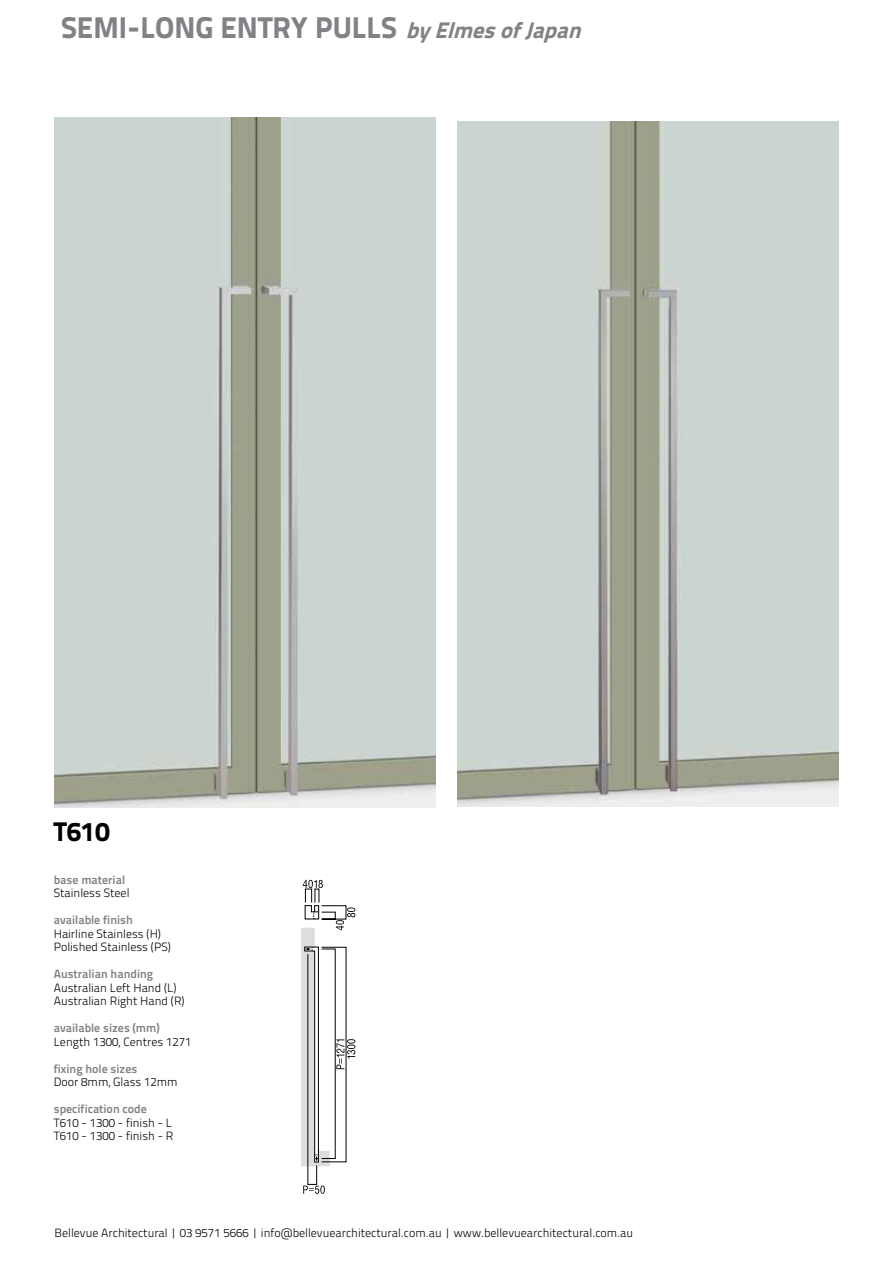
<style>
.page{position:relative;width:893px;height:1263px;background:#fff}
.page>*{position:absolute;margin:0;border:0;box-sizing:border-box;transform-origin:0 0}
.t1{font:30px "Titillium Text 25 L 999 wt";color:#808285}
.t2{font:27px "Titillium Text 25 L 999 wt";color:#000}
.t3{font:12px/13.5px "Titillium Text 25 L 250 wt";color:#000}
.t4{font:12px "Titillium Text 25 L 800 wt";color:#808285}
.s1{font-style:italic;font-size:22.5px}
</style>
<div class="page">
<svg style="left:301px;top:879px;width:55px;height:315px"></svg>
<img style="left:457px;top:122px;width:382px;height:684px">
<img style="left:54px;top:118px;width:381px;height:690px">
<h1 class="t1" style="left:61px;top:4px;width:530px">SEMI-LONG ENTRY PULLS <span class="s1">byElmesofJapan</span></h1>
<h2 class="t2" style="left:54px;top:811px;width:57px">T610</h2>
<p class="t4" style="left:54px;top:870px;width:73px">base material</p>
<p class="t3" style="left:54px;top:885px;width:77px">Stainless Steel</p>
<p class="t4" style="left:54px;top:911px;width:81px">available finish</p>
<p class="t3" style="left:54px;top:926px;width:119px">Hairline Stainless (H)<br>Polished Stainless (PS)</p>
<p class="t4" style="left:54px;top:965px;width:101px">Australian handing</p>
<p class="t3" style="left:54px;top:980px;width:132px">Australian Left Hand (L)<br>Australian Right Hand (R)</p>
<p class="t4" style="left:54px;top:1019px;width:107px">available sizes (mm)</p>
<p class="t3" style="left:54px;top:1034px;width:139px">Length 1300, Centres 1271</p>
<p class="t4" style="left:54px;top:1059px;width:85px">fixing hole sizes</p>
<p class="t3" style="left:54px;top:1074px;width:125px">Door 8mm, Glass 12mm</p>
<p class="t4" style="left:54px;top:1100px;width:95px">specification code</p>
<p class="t3" style="left:54px;top:1115px;width:121px">T610 - 1300 - finish - L<br>T610 - 1300 - finish - R</p>
<p class="t3" style="left:55px;top:1225px;width:580px">Bellevue Architectural | 03 9571 5666 | info@bellevuearchitectural.com.au | www.bellevuearchitectural.com.au</p>
</div>
